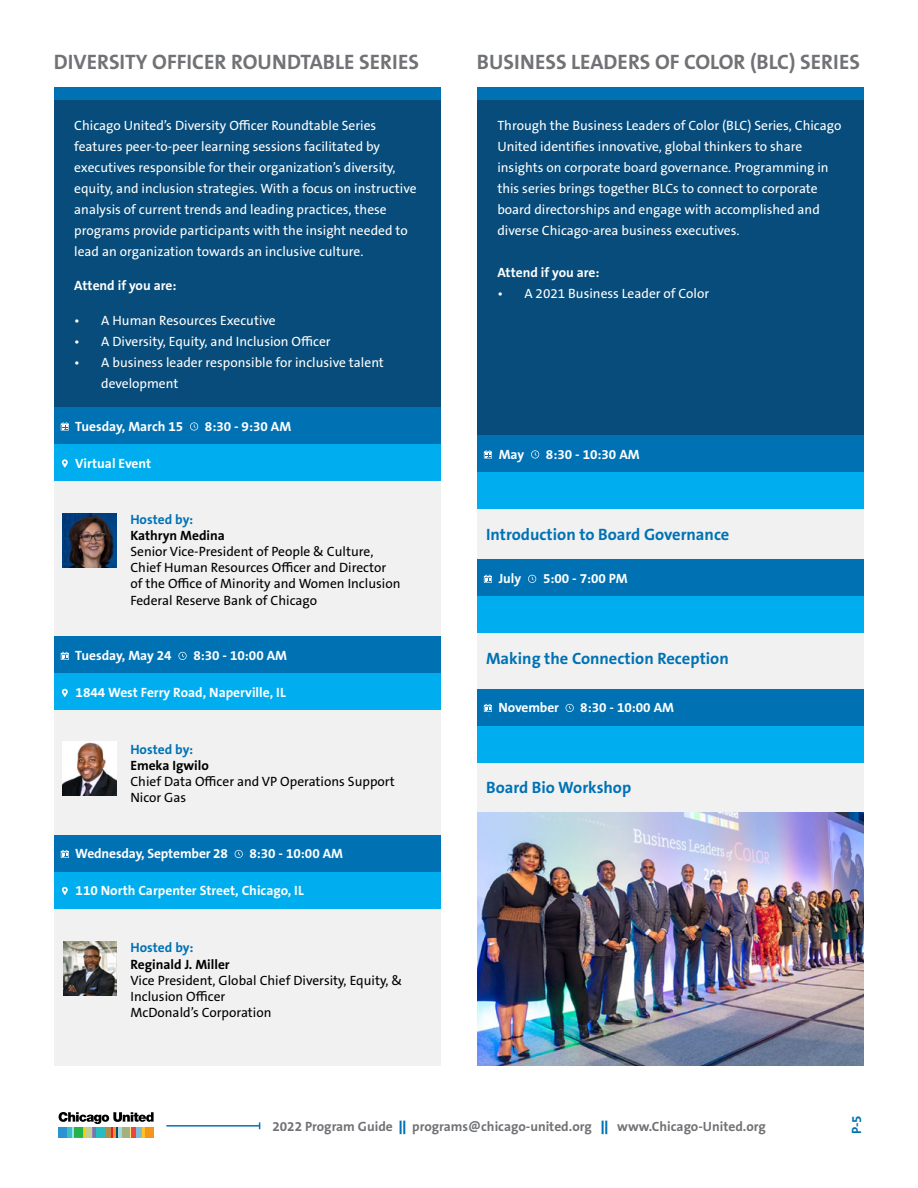
<style>
.page{position:relative;width:918px;height:1188px;background:#fff}
.page>*{position:absolute;margin:0;border:0;box-sizing:border-box;transform-origin:0 0}
.t1{font:700 21px "The Sans B W7";color:#717275}
.t2{font:700 16.5px "The Sans B W7";color:#0072b4}
.t3{font:13.5px/21px "The Sans B W5 Plain";color:#fff}
.t4{font:13.5px/16.2px "The Sans B W5 Plain";color:#000}
.t5{font:700 13.5px "The Sans B W7";color:#fff}
.t6{font:700 13.5px "The Sans B W7";color:#717275}
.t7{font:700 13.5px "The Sans B W7";color:#000}
.t8{font:700 13.5px "The Sans B W7";color:#0072b4}
.s1{font-family:"The Sans B W9";font-weight:900;color:#0072b4}
</style>
<div class="page">
<div style="left:477px;top:345px;width:387px;height:468px;background:#f1f1f2"></div>
<div style="left:54px;top:407px;width:387px;height:659px;background:#f1f1f2"></div>
<div style="left:54px;top:100px;width:387px;height:308px;background:#074c7a"></div>
<div style="left:477px;top:100px;width:387px;height:335px;background:#074c7a"></div>
<div style="left:54px;top:407px;width:387px;height:37px;background:#0072b4"></div>
<svg style="left:61px;top:422px;width:8px;height:9px"></svg>
<svg style="left:190px;top:422px;width:8px;height:9px"></svg>
<div style="left:477px;top:435px;width:387px;height:37px;background:#0072b4"></div>
<svg style="left:484px;top:450px;width:8px;height:8px"></svg>
<svg style="left:531px;top:450px;width:8px;height:9px"></svg>
<div style="left:54px;top:636px;width:387px;height:37px;background:#0072b4"></div>
<svg style="left:61px;top:652px;width:8px;height:8px"></svg>
<svg style="left:178px;top:652px;width:9px;height:8px"></svg>
<div style="left:477px;top:559px;width:387px;height:37px;background:#0072b4"></div>
<svg style="left:484px;top:575px;width:8px;height:8px"></svg>
<svg style="left:528px;top:575px;width:8px;height:8px"></svg>
<div style="left:54px;top:835px;width:387px;height:37px;background:#0072b4"></div>
<svg style="left:61px;top:850px;width:8px;height:8px"></svg>
<svg style="left:235px;top:850px;width:8px;height:8px"></svg>
<div style="left:477px;top:689px;width:387px;height:37px;background:#0072b4"></div>
<svg style="left:484px;top:704px;width:8px;height:8px"></svg>
<svg style="left:566px;top:704px;width:8px;height:8px"></svg>
<img style="left:63px;top:514px;width:54px;height:54px">
<img style="left:63px;top:741px;width:54px;height:54px">
<img style="left:63px;top:942px;width:54px;height:54px">
<div style="left:54px;top:87px;width:387px;height:13px;background:#0072b4"></div>
<div style="left:477px;top:87px;width:387px;height:13px;background:#0072b4"></div>
<div style="left:54px;top:444px;width:387px;height:37px;background:#00aeef"></div>
<svg style="left:62px;top:459px;width:6px;height:9px"></svg>
<div style="left:477px;top:472px;width:387px;height:37px;background:#00aeef"></div>
<div style="left:54px;top:673px;width:387px;height:37px;background:#00aeef"></div>
<svg style="left:62px;top:689px;width:6px;height:8px"></svg>
<div style="left:477px;top:596px;width:387px;height:37px;background:#00aeef"></div>
<div style="left:54px;top:872px;width:387px;height:37px;background:#00aeef"></div>
<svg style="left:62px;top:887px;width:6px;height:8px"></svg>
<div style="left:477px;top:726px;width:387px;height:37px;background:#00aeef"></div>
<img style="left:477px;top:813px;width:387px;height:253px">
<hr style="left:166px;top:1125px;width:94px;height:2px;background:#0072b4">
<svg style="left:59px;top:1112px;width:95px;height:25px"></svg>
<hr style="left:68px;top:1127px;width:4px;height:10px;background:#3cbfbe">
<h1 class="t1" style="left:54px;top:49px;width:367px">DIVERSITY OFFICER ROUNDTABLE SERIES</h1>
<h1 class="t1" style="left:477px;top:49px;width:385px">BUSINESS LEADERS OF COLOR (BLC) SERIES</h1>
<p class="t3" style="left:74px;top:115px;width:344px">Chicago United’s Diversity Officer Roundtable Series features peer-to-peer learning sessions facilitated by executives responsible for their organization’s diversity, equity, and inclusion strategies. With a focus on instructive analysis of current trends and leading practices, these programs provide participants with the insight needed to lead an organization towards an inclusive culture.</p>
<p class="t5" style="left:74px;top:277px;width:104px">Attend if you are:</p>
<p class="t3" style="left:74px;top:310px;width:203px">• A Human Resources Executive</p>
<p class="t3" style="left:74px;top:331px;width:258px">• A Diversity, Equity, and Inclusion Officer</p>
<p class="t3" style="left:101px;top:352px;width:284px;text-indent:-27px">• A business leader responsible for inclusive talent development</p>
<p class="t5" style="left:75px;top:417px;width:109px">Tuesday, March 15</p>
<p class="t5" style="left:205px;top:417px;width:88px">8:30 - 9:30 AM</p>
<p class="t5" style="left:75px;top:454px;width:77px">Virtual Event</p>
<p class="t8" style="left:130px;top:510px;width:64px">Hosted by:</p>
<p class="t7" style="left:130px;top:527px;width:96px">Kathryn Medina</p>
<p class="t4" style="left:130px;top:544px;width:272px">Senior Vice-President of People &amp; Culture, Chief Human Resources Officer and Director of the Office of Minority and Women Inclusion Federal Reserve Bank of Chicago</p>
<p class="t5" style="left:75px;top:647px;width:98px">Tuesday, May 24</p>
<p class="t5" style="left:193px;top:647px;width:95px">8:30 - 10:00 AM</p>
<p class="t5" style="left:76px;top:684px;width:212px">1844 West Ferry Road, Naperville, IL</p>
<p class="t8" style="left:130px;top:741px;width:64px">Hosted by:</p>
<p class="t7" style="left:130px;top:757px;width:80px">Emeka Igwilo</p>
<p class="t4" style="left:130px;top:774px;width:266px">Chief Data Officer and VP Operations Support<br>Nicor Gas</p>
<p class="t5" style="left:75px;top:845px;width:154px">Wednesday, September 28</p>
<p class="t5" style="left:249px;top:845px;width:95px">8:30 - 10:00 AM</p>
<p class="t5" style="left:76px;top:882px;width:230px">110 North Carpenter Street, Chicago, IL</p>
<p class="t8" style="left:130px;top:939px;width:64px">Hosted by:</p>
<p class="t7" style="left:130px;top:955px;width:101px">Reginald J. Miller</p>
<p class="t4" style="left:130px;top:972px;width:273px">Vice President, Global Chief Diversity, Equity, &amp;<br>Inclusion Officer<br>McDonald’s Corporation</p>
<p class="t3" style="left:497px;top:115px;width:346px">Through the Business Leaders of Color (BLC) Series, Chicago United identifies innovative, global thinkers to share insights on corporate board governance. Programming in this series brings together BLCs to connect to corporate board directorships and engage with accomplished and diverse Chicago-area business executives.</p>
<p class="t5" style="left:497px;top:264px;width:104px">Attend if you are:</p>
<p class="t3" style="left:497px;top:283px;width:213px">• A 2021 Business Leader of Color</p>
<p class="t5" style="left:499px;top:445px;width:27px">May</p>
<p class="t5" style="left:546px;top:445px;width:95px">8:30 - 10:30 AM</p>
<p class="t2" style="left:486px;top:524px;width:245px">Introduction to Board Governance</p>
<p class="t5" style="left:499px;top:570px;width:24px">July</p>
<p class="t5" style="left:543px;top:570px;width:86px">5:00 - 7:00 PM</p>
<p class="t2" style="left:486px;top:648px;width:244px">Making the Connection Reception</p>
<p class="t5" style="left:499px;top:699px;width:62px">November</p>
<p class="t5" style="left:580px;top:699px;width:95px">8:30 - 10:00 AM</p>
<p class="t2" style="left:486px;top:777px;width:147px">Board Bio Workshop</p>
<p class="t6" style="left:272px;top:1118px;width:495px">2022 Program Guide <span class="s1">||</span> programs@chicago-united.org <span class="s1">||</span> www.Chicago-United.org</p>
<p class="t8" style="left:848px;top:1134px;width:20px;rotate:-90deg">P-5</p>
</div>
